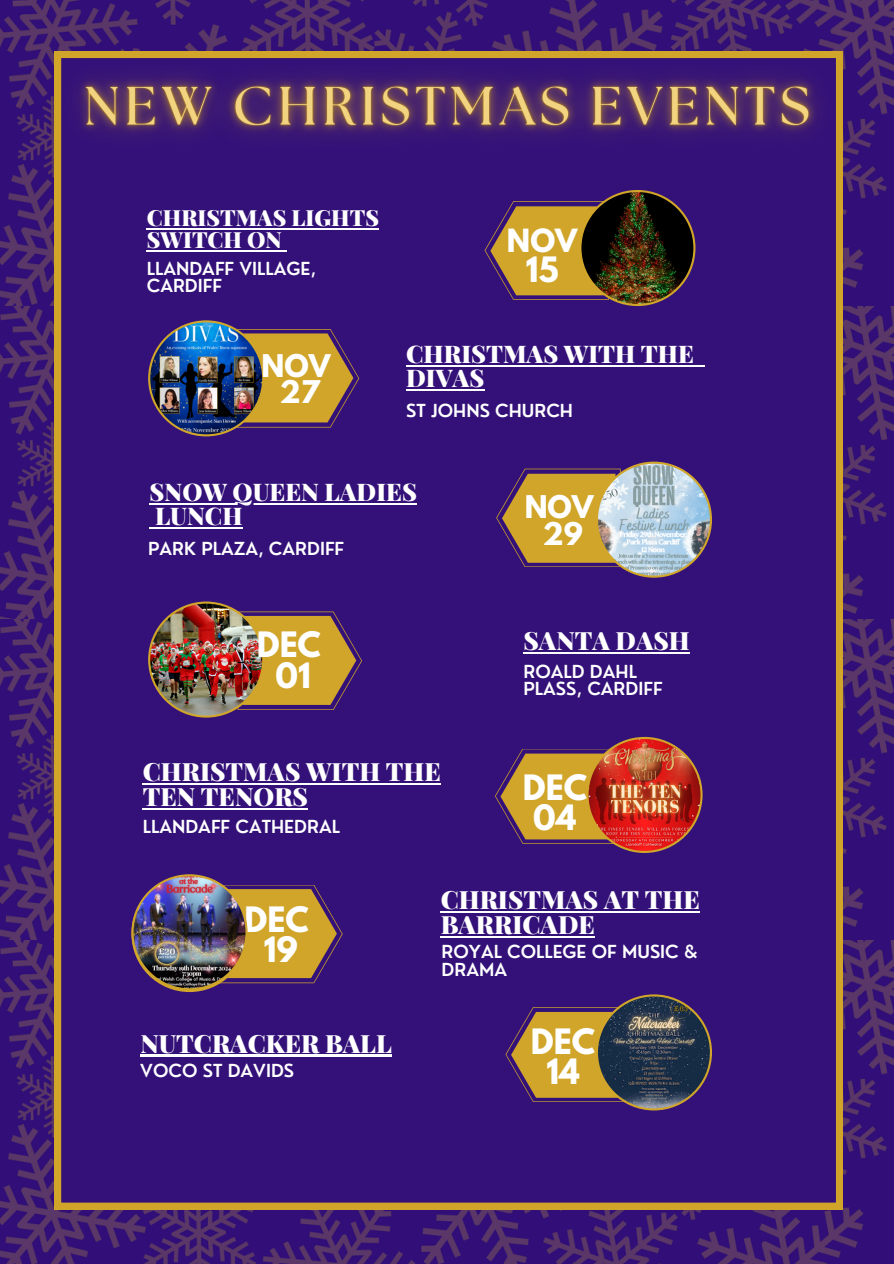
<style>
.page{position:relative;width:894px;height:1264px;background:#fff}
.page>*{position:absolute;margin:0;border:0;box-sizing:border-box;transform-origin:0 0}
.t1{font:700 31.05px/30.3px "League Spartan";color:#fff;text-align:center}
.t2{font:700 28.35px "League Spartan";color:#fff}
.t3{font:700 27.75px/26.8px "League Spartan";color:#fff;text-align:center}
.t4{font:900 25.2px/24.9px "Playfair Display";color:#fff}
.t5{font:900 24.3px/23.9px "Playfair Display";color:#fff}
.t6{font:900 22.35px/22px "Playfair Display";color:#fff}
.t7{font:600 17.55px/17px "Nourd";color:#fff}
</style>
<div class="page">
<img style="left:0;top:0;width:893px;height:619px">
<img style="left:0;top:619px;width:893px;height:321px">
<img style="left:0;top:940px;width:893px;height:323px">
<div style="left:54px;top:192px;width:788px;height:1017px;background:#331179"></div>
<svg style="left:496px;top:461px;width:215px;height:116px;background:#9d8d82"></svg>
<img style="left:148px;top:601px;width:214px;height:116px">
<img style="left:494px;top:737px;width:208px;height:116px">
<svg style="left:505px;top:994px;width:206px;height:116px;background:#64534f"></svg>
<img style="left:484px;top:192px;width:211px;height:114px">
<img style="left:131px;top:874px;width:211px;height:118px">
<img style="left:148px;top:320px;width:211px;height:116px">
<img style="left:28px;top:25px;width:837px;height:167px">
<svg style="left:523px;top:652px;width:15px;height:2px"></svg>
<hr style="left:538px;top:652px;width:151px;height:2px;background:#fff">
<hr style="left:149px;top:503px;width:268px;height:2px;background:#fff">
<svg style="left:149px;top:527px;width:6px;height:2px"></svg>
<hr style="left:155px;top:527px;width:87px;height:2px;background:#fff">
<hr style="left:143px;top:783px;width:298px;height:2px;background:#fff">
<hr style="left:143px;top:808px;width:165px;height:2px;background:#fff">
<hr style="left:140px;top:1054px;width:252px;height:2px;background:#fff">
<hr style="left:147px;top:228px;width:232px;height:2px;background:#fff">
<hr style="left:147px;top:250px;width:135px;height:2px;background:#fff">
<hr style="left:440px;top:910px;width:259px;height:2px;background:#fff">
<hr style="left:440px;top:935px;width:154px;height:2px;background:#fff">
<hr style="left:406px;top:365px;width:287px;height:2px;background:#fff">
<svg style="left:693px;top:365px;width:11px;height:2px"></svg>
<hr style="left:406px;top:389px;width:78px;height:2px;background:#fff">
<h2 class="t6" style="left:147px;top:206px;width:234px">CHRISTMAS LIGHTS<br>SWITCH ON</h2>
<p class="t7" style="left:147px;top:260px;width:171px">LLANDAFF VILLAGE,<br>CARDIFF</p>
<p class="t2" style="left:507px;top:226px;width:72px">NOV</p>
<p class="t1" style="left:525px;top:258px;width:34px">15</p>
<p class="t3" style="left:261px;top:355px;width:70px">NOV<br>27</p>
<p class="t5" style="left:406px;top:341px;width:289px">CHRISTMAS WITH THE<br>DIVAS</p>
<p class="t7" style="left:406px;top:402px;width:168px">ST JOHNS CHURCH</p>
<p class="t5" style="left:149px;top:479px;width:269px">SNOW QUEEN LADIES<br>LUNCH</p>
<h3 class="t7" style="left:148px;top:539px;width:198px">PARK PLAZA, CARDIFF</h3>
<p class="t1" style="left:257px;top:633px;width:66px">DEC<br>01</p>
<h3 class="t4" style="left:143px;top:758px;width:299px">CHRISTMAS WITH THE<br>TEN TENORS</h3>
<p class="t7" style="left:143px;top:818px;width:199px">LLANDAFF CATHEDRAL</p>
<p class="t3" style="left:524px;top:497px;width:70px">NOV<br>29</p>
<h4 class="t4" style="left:523px;top:627px;width:168px">SANTA DASH</h4>
<p class="t7" style="left:523px;top:663px;width:141px">ROALD DAHL<br>PLASS, CARDIFF</p>
<h2 class="t1" style="left:522px;top:776px;width:66px">DEC<br>04</h2>
<h4 class="t1" style="left:244px;top:907px;width:66px">DEC<br>19</h4>
<h3 class="t4" style="left:140px;top:1029px;width:253px">NUTCRACKER BALL</h3>
<p class="t7" style="left:140px;top:1062px;width:155px">VOCO ST DAVIDS</p>
<p class="t4" style="left:440px;top:885px;width:260px">CHRISTMAS AT THE<br>BARRICADE</p>
<h2 class="t7" style="left:441px;top:943px;width:257px">ROYAL COLLEGE OF MUSIC &amp;</h2>
<h3 class="t7" style="left:441px;top:960px;width:67px">DRAMA</h3>
<h3 class="t1" style="left:531px;top:1030px;width:66px">DEC<br>14</h3>
</div>
